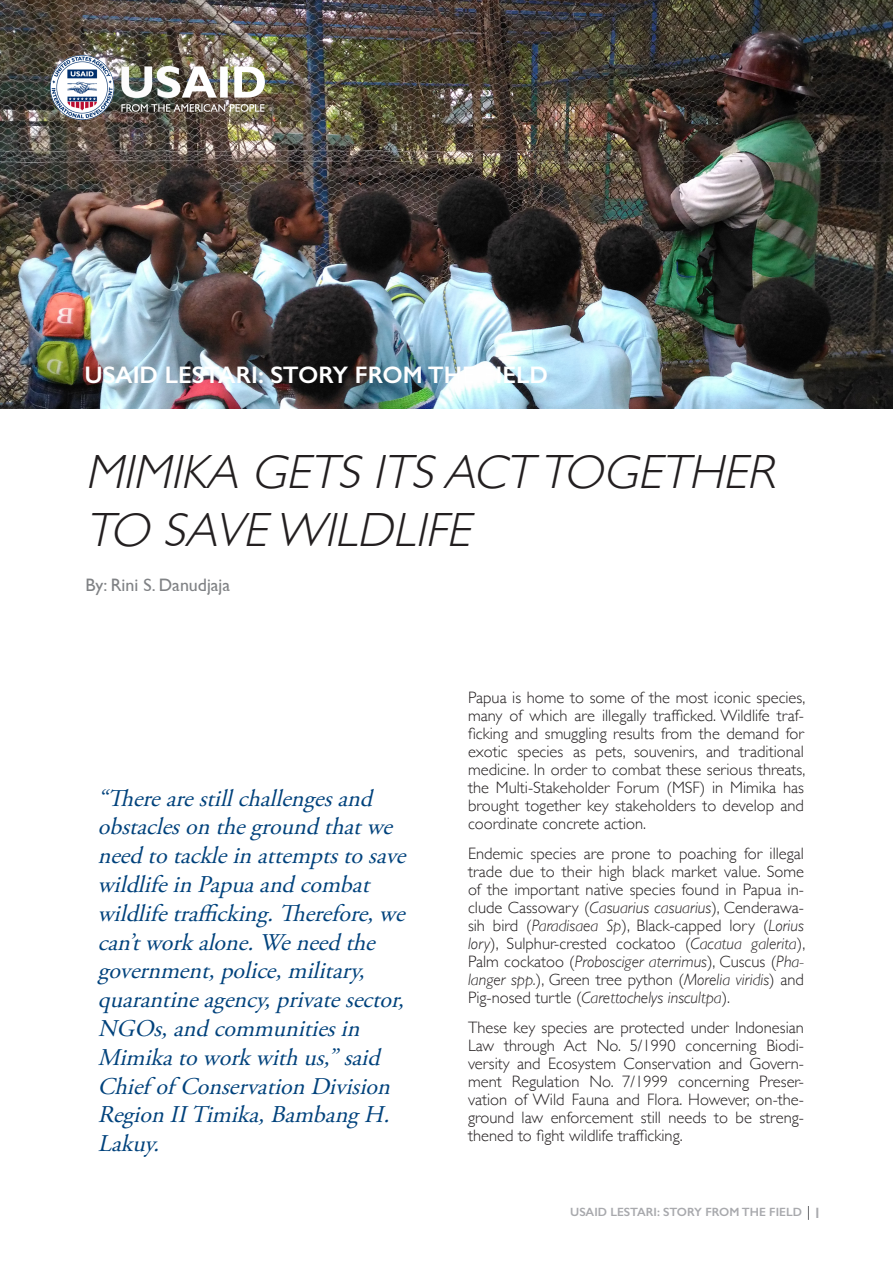
<style>
.page{position:relative;width:893px;height:1263px;background:#fff}
.page>*{position:absolute;margin:0;border:0;box-sizing:border-box;transform-origin:0 0}
.t1{font:italic 300 48px/57.6px "Gill Sans";color:#231f20}
.t2{font:italic 24px/28.8px "Adobe Garamond Pro";color:#01427c}
.t3{font:600 24px "Gill Sans";color:#fff}
.t4{font:18px "Gill Sans";color:#808285}
.t5{font:300 16.5px/18px "Gill Sans";color:#231f20;text-align:justify}
.t6{font:600 15px "Gill Sans";color:#a8a9ad}
.t7{font:600 12px "Gill Sans";color:#a8a9ad}
.s1{font-style:italic}
</style>
<div class="page">
<img style="left:0;top:0;width:893px;height:409px">
<img style="left:51px;top:55px;width:214px;height:64px">
<svg style="left:808px;top:1206px;width:1px;height:14px"></svg>
<p class="t3" style="left:85px;top:360px;width:465px">USAID LESTARI: STORY FROM THE FIELD</p>
<p class="t1" style="left:86px;top:441px;width:705px">MIMIKA GETSITSACTTOGETHER<br>TO SAVEWILDLIFE</p>
<p class="t4" style="left:86px;top:574px;width:146px">By: Rini S. Danudjaja</p>
<p class="t2" style="left:98px;top:784px;width:316px">“Therearestillchallengesand obstaclesonthegroundthatwe needtotackleinattemptstosave wildlifeinPapuaandcombat wildlifetrafficking.Therefore,we can’tworkalone.Weneedthe government,police,military, quarantineagency,privatesector,<br>NGOs,andcommunitiesin<br>Mimikatoworkwithus,”said<br>Chief of ConservationDivision<br>RegionIITimika,BambangH.<br>Lakuy.</p>
<p class="t5" style="left:468px;top:688px;width:339px">Papua is home to some of the most iconic species, many of which are illegally trafficked. Wildlife traf&shy;ficking and smuggling results from the demand for exotic species as pets, souvenirs, and traditional medicine. In order to combat these serious threats, the Multi-Stakeholder Forum (MSF) in Mimika has brought together key stakeholders to develop and coordinate concrete action.</p>
<p class="t5" style="left:468px;top:844px;width:339px">Endemic species are prone to poaching for illegal trade due to their high black market value. Some of the important native species found in Papua in&shy;clude Cassowary (<span class="s1">Casuarius casuarius</span>), Cenderawa&shy;sih bird (<span class="s1">Paradisaea Sp</span>), Black-capped lory (<span class="s1">Lorius lory</span>), Sulphur-crested cockatoo (<span class="s1">Cacatua galerita</span>), Palm cockatoo (<span class="s1">Probosciger aterrimus</span>), Cuscus (<span class="s1">Pha&shy;langer spp.</span>), Green tree python (<span class="s1">Morelia viridis</span>) and Pig-nosed turtle (<span class="s1">Carettochelys inscultpa</span>).</p>
<p class="t5" style="left:468px;top:1018px;width:337px">These key species are protected under Indonesian Law through Act No. 5/1990 concerning Biodi&shy;versity and Ecosystem Conservation and Govern&shy;ment Regulation No. 7/1999 concerning Preser&shy;vation of Wild Fauna and Flora. However, on-the&shy;ground law enforcement still needs to be streng&shy;thened to fight wildlife trafficking.</p>
<p class="t7" style="left:570px;top:1205px;width:233px">USAID LESTARI: STORY FROM THE FIELD</p>
<p class="t6" style="left:813px;top:1204px;width:9px">1</p>
</div>
